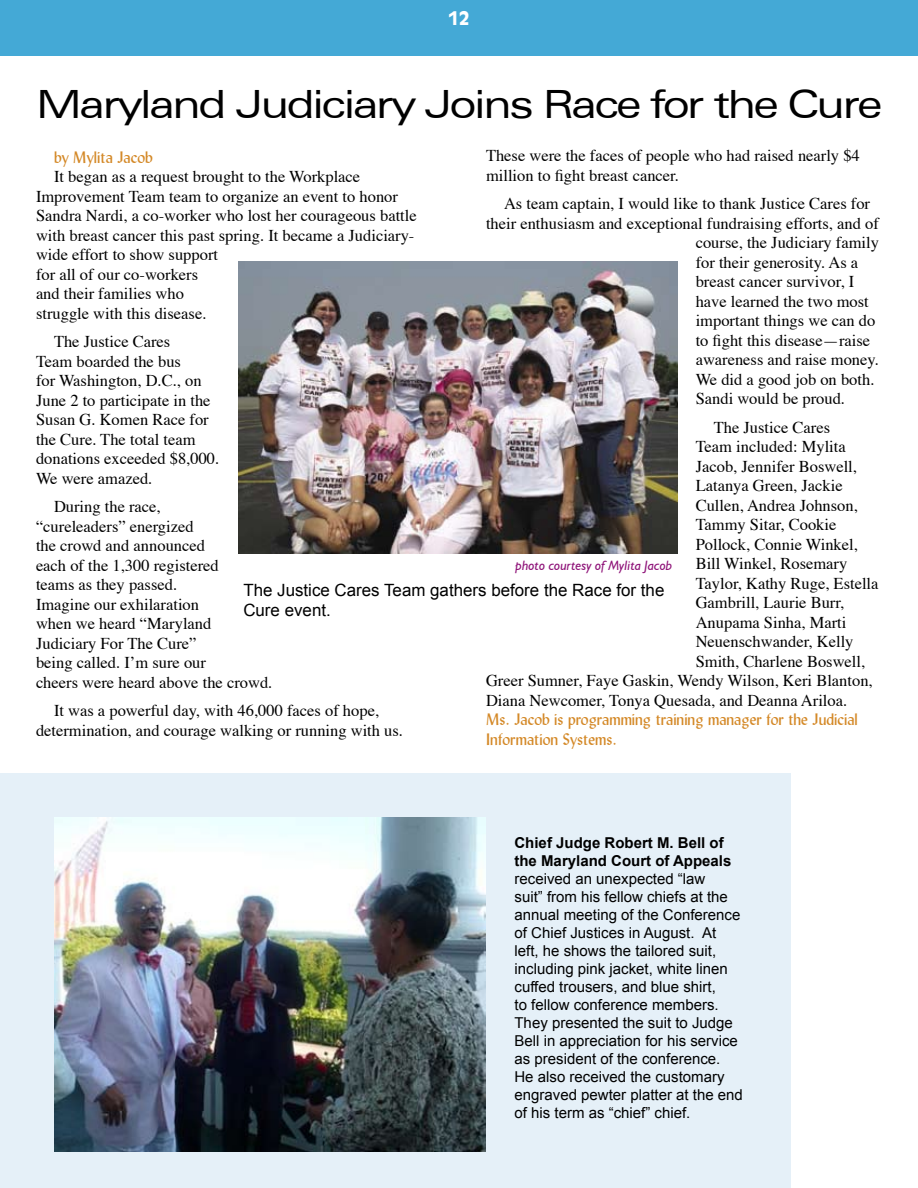
<style>
.page{position:relative;width:918px;height:1188px;background:#fff}
.page>*{position:absolute;margin:0;border:0;box-sizing:border-box;transform-origin:0 0}
.t1{font:expanded 39px "Zurich BT";letter-spacing:-.06em;color:#000}
.t2{font:700 18px "Antique Olive";color:#fff;scale:.9 1}
.t3{font:16.95px/20.2px "Arial";color:#000}
.t4{font:16.5px/19.5px "Times";color:#000}
.t5{font:16.5px/19.5px "Lydian BT";color:#d48928}
.t6{font:15px/18px "Arial";color:#000}
.t7{font:700 15px/18px "Arial";color:#000}
.t8{font:italic 13.5px "Humanist 521 BT";color:#8f1479}
</style>
<div class="page">
<div style="left:0;top:0;width:918px;height:55px;background:#44a9d6"></div>
<div style="left:0;top:774px;width:790px;height:414px;background:#e5f0f8"></div>
<img style="left:54px;top:818px;width:432px;height:334px">
<img style="left:238px;top:262px;width:440px;height:292px">
<p class="t2" style="left:448px;top:6px;width:23px">12</p>
<h1 class="t1" style="left:36px;top:81px;width:848px">Maryland Judiciary Joins Race for the Cure</h1>
<p class="t4" style="left:486px;top:145px;width:375px">These were the faces of people who had raised nearly $4 million to fight breast cancer.</p>
<p class="t4" style="left:504px;top:193px;width:368px">As team captain, I would like to thank Justice Cares for</p>
<p class="t4" style="left:486px;top:212px;width:394px">their enthusiasm and exceptional fundraising efforts, and of</p>
<p class="t4" style="left:696px;top:232px;width:185px">course, the Judiciary family</p>
<p class="t4" style="left:696px;top:251px;width:164px">for their generosity. As a</p>
<p class="t4" style="left:696px;top:271px;width:160px">breast cancer survivor, I</p>
<p class="t4" style="left:696px;top:290px;width:175px">have learned the two most</p>
<p class="t4" style="left:696px;top:310px;width:181px">important things we can do</p>
<p class="t4" style="left:696px;top:329px;width:176px">to fight this disease—raise</p>
<p class="t4" style="left:696px;top:349px;width:185px">awareness and raise money.</p>
<p class="t4" style="left:696px;top:368px;width:180px">We did a good job on both.</p>
<p class="t4" style="left:696px;top:388px;width:151px">Sandi would be proud.</p>
<p class="t4" style="left:714px;top:416px;width:118px">The Justice Cares</p>
<p class="t4" style="left:696px;top:436px;width:152px">Team included: Mylita</p>
<p class="t4" style="left:696px;top:455px;width:163px">Jacob, Jennifer Boswell,</p>
<p class="t4" style="left:696px;top:475px;width:149px">Latanya Green, Jackie</p>
<p class="t4" style="left:696px;top:494px;width:164px">Cullen, Andrea Johnson,</p>
<p class="t4" style="left:696px;top:514px;width:142px">Tammy Sitar, Cookie</p>
<p class="t4" style="left:696px;top:533px;width:164px">Pollock, Connie Winkel,</p>
<p class="t4" style="left:696px;top:553px;width:153px">Bill Winkel, Rosemary</p>
<p class="t4" style="left:696px;top:572px;width:184px">Taylor, Kathy Ruge, Estella</p>
<p class="t4" style="left:696px;top:592px;width:150px">Gambrill, Laurie Burr,</p>
<p class="t4" style="left:696px;top:611px;width:152px">Anupama Sinha, Marti</p>
<p class="t4" style="left:696px;top:631px;width:159px">Neuenschwander, Kelly</p>
<p class="t4" style="left:696px;top:650px;width:171px">Smith, Charlene Boswell,</p>
<p class="t4" style="left:486px;top:670px;width:388px">Greer Sumner, Faye Gaskin, Wendy Wilson, Keri Blanton,</p>
<p class="t4" style="left:486px;top:689px;width:363px">Diana Newcomer, Tonya Quesada, and Deanna Ariloa.</p>
<p class="t5" style="left:486px;top:710px;width:373px">Ms. Jacob is programming training manager for the Judicial<br>Information Systems.</p>
<p class="t5" style="left:54px;top:147px;width:100px">by Mylita Jacob</p>
<p class="t4" style="left:36px;top:165px;width:382px;text-indent:18px">It began as a request brought to the Workplace Improvement Team team to organize an event to honor Sandra Nardi, a co-worker who lost her courageous battle with breast cancer this past spring. It became a Judiciary&shy;wide effort to show support<br>for all of our co-workers<br>and their families who<br>struggle with this disease.</p>
<p class="t4" style="left:36px;top:330px;width:185px;text-indent:18px">The Justice Cares<br>Team boarded the bus<br>for Washington, D.C., on<br>June 2 to participate in the<br>Susan G. Komen Race for the Cure. The total team donations exceeded $8,000.<br>We were amazed.</p>
<p class="t4" style="left:36px;top:495px;width:238px;text-indent:18px">During the race,<br>“cureleaders” energized<br>the crowd and announced<br>each of the 1,300 registered<br>teams as they passed.<br>Imagine our exhilaration<br>when we heard “Maryland<br>Judiciary For The Cure”<br>being called. I’m sure our<br>cheers were heard above the crowd.</p>
<p class="t4" style="left:36px;top:699px;width:369px;text-align:center">It was a powerful day, with 46,000 faces of hope, determination, and courage walking or running with us.</p>
<p class="t8" style="left:516px;top:557px;width:158px">photo courtesy of Mylita Jacob</p>
<p class="t3" style="left:243px;top:580px;width:423px">The Justice Cares Team gathers before the Race for the<br>Cure event.</p>
<p class="t7" style="left:514px;top:834px;width:218px">Chief Judge Robert M. Bell of the Maryland Court of Appeals</p>
<p class="t6" style="left:514px;top:870px;width:230px">received an unexpected “law<br>suit” from his fellow chiefs at the annual meeting of the Conference of Chief Justices in August. At left, he shows the tailored suit, including pink jacket, white linen cuffed trousers, and blue shirt,<br>to fellow conference members.<br>They presented the suit to Judge<br>Bell in appreciation for his service as president of the conference.<br>He also received the customary engraved pewter platter at the end of his term as “chief” chief.</p>
</div>
